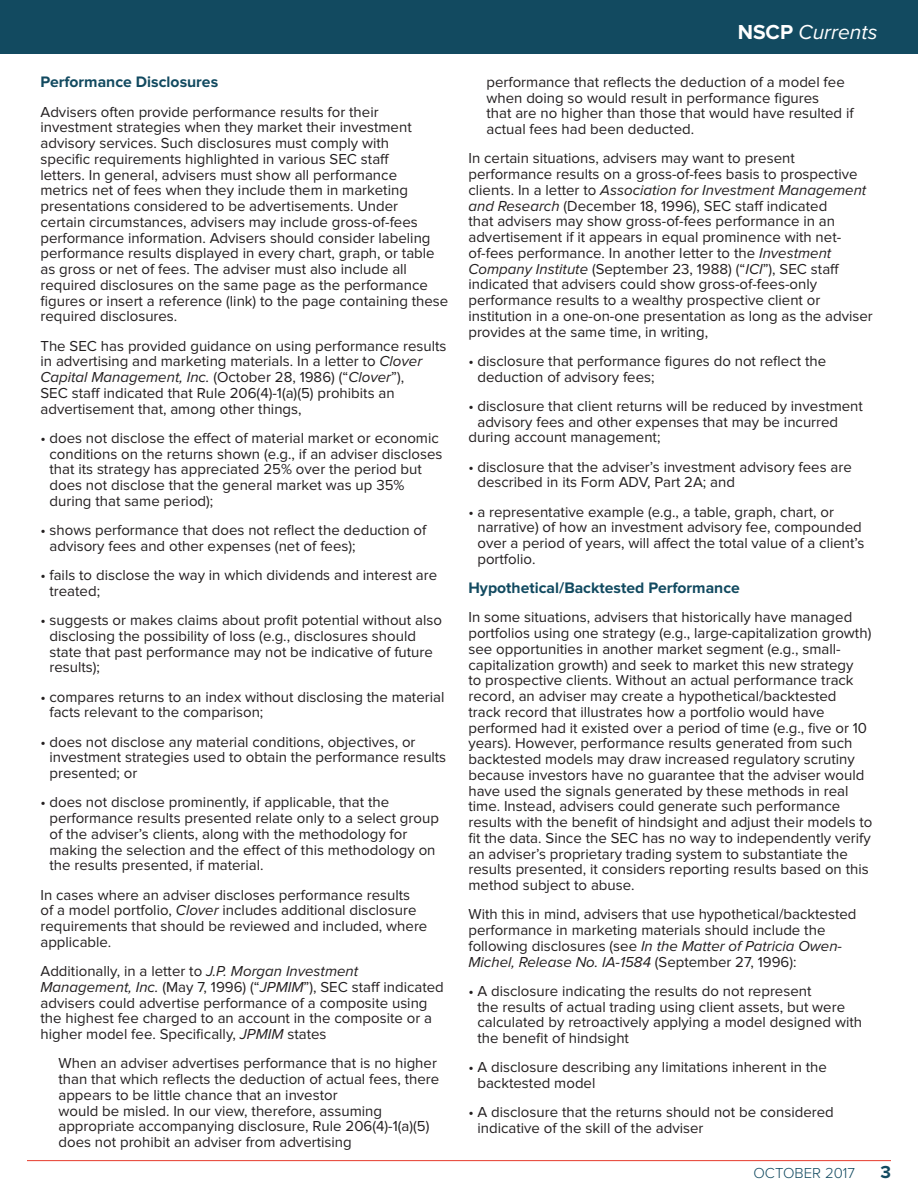
<style>
.page{position:relative;width:918px;height:1188px;background:#fff}
.page>*{position:absolute;margin:0;border:0;box-sizing:border-box;transform-origin:0 0}
.t1{font:italic 21px "Proxima Nova";color:#fff}
.t2{font:700 18px "Proxima Nova";color:#124a60}
.t3{font:700 15.75px "Proxima Nova";color:#124a60}
.t4{font:15px/15.8px "Proxima Nova";color:#231f20}
.t5{font:300 15px "Proxima Nova";color:#124a60}
.s1{font-style:italic}
.s2{font-weight:700;font-style:normal}
</style>
<div class="page">
<div style="left:0;top:0;width:918px;height:53px;background:#124a60"></div>
<hr style="left:27px;top:1160px;width:864px;height:1px;background:#e73b2c">
<p class="t3" style="left:40px;top:73px;width:179px">Performance Disclosures</p>
<p class="t4" style="left:40px;top:104px;width:409px">Advisers often provide performance results for their investment strategies when they market their investment advisory services. Such disclosures must comply with<br>specific requirements highlighted in various SEC staff<br>letters. In general, advisers must show all performance metrics net of fees when they include them in marketing presentations considered to be advertisements. Under<br>certain circumstances, advisers may include gross-of-fees performance information. Advisers should consider labeling performance results displayed in every chart, graph, or table as gross or net of fees. The adviser must also include all required disclosures on the same page as the performance figures or insert a reference (link) to the page containing these required disclosures.</p>
<p class="t4" style="left:40px;top:338px;width:407px">The SEC has provided guidance on using performance results in advertising and marketing materials. In a letter to <span class="s1">Clover Capital Management, Inc.</span> (October 28, 1986) (“<span class="s1">Clover</span>”),<br>SEC staff indicated that Rule 206(4)-1(a)(5) prohibits an advertisement that, among other things,</p>
<p class="t4" style="left:50px;top:430px;width:395px;text-indent:-9px">• does not disclose the effect of material market or economic conditions on the returns shown (e.g., if an adviser discloses that its strategy has appreciated 25% over the period but does not disclose that the general market was up 35% during that same period);</p>
<p class="t4" style="left:50px;top:523px;width:378px;text-indent:-9px">• shows performance that does not reflect the deduction of advisory fees and other expenses (net of fees);</p>
<p class="t4" style="left:50px;top:568px;width:389px;text-indent:-9px">• fails to disclose the way in which dividends and interest are treated;</p>
<p class="t4" style="left:50px;top:613px;width:394px;text-indent:-9px">• suggests or makes claims about profit potential without also disclosing the possibility of loss (e.g., disclosures should state that past performance may not be indicative of future results);</p>
<p class="t4" style="left:50px;top:689px;width:396px;text-indent:-9px">• compares returns to an index without disclosing the material facts relevant to the comparison;</p>
<p class="t4" style="left:50px;top:734px;width:398px;text-indent:-9px">• does not disclose any material conditions, objectives, or investment strategies used to obtain the performance results presented; or</p>
<p class="t4" style="left:50px;top:795px;width:391px;text-indent:-9px">• does not disclose prominently, if applicable, that the performance results presented relate only to a select group of the adviser’s clients, along with the methodology for making the selection and the effect of this methodology on the results presented, if material.</p>
<p class="t4" style="left:40px;top:887px;width:388px">In cases where an adviser discloses performance results<br>of a model portfolio, <span class="s1">Clover</span> includes additional disclosure requirements that should be reviewed and included, where applicable.</p>
<p class="t4" style="left:40px;top:964px;width:405px">Additionally, in a letter to <span class="s1">J.P. Morgan Investment Management, Inc.</span> (May 7, 1996) (“<span class="s1">JPMIM</span>”), SEC staff indicated advisers could advertise performance of a composite using the highest fee charged to an account in the composite or a higher model fee. Specifically, <span class="s1">JPMIM</span> states</p>
<p class="t4" style="left:58px;top:1056px;width:382px">When an adviser advertises performance that is no higher than that which reflects the deduction of actual fees, there appears to be little chance that an investor<br>would be misled. In our view, therefore, assuming appropriate accompanying disclosure, Rule 206(4)-1(a)(5) does not prohibit an adviser from advertising</p>
<h1 class="t1" style="left:738px;top:20px;width:141px"><span class="s2">NSCP</span> Currents</h1>
<p class="t4" style="left:486px;top:74px;width:369px">performance that reflects the deduction of a model fee when doing so would result in performance figures<br>that are no higher than those that would have resulted if actual fees had been deducted.</p>
<p class="t4" style="left:468px;top:151px;width:406px">In certain situations, advisers may want to present performance results on a gross-of-fees basis to prospective clients. In a letter to <span class="s1">Association for Investment Management and Research</span> (December 18, 1996), SEC staff indicated<br>that advisers may show gross-of-fees performance in an advertisement if it appears in equal prominence with net&shy;of-fees performance. In another letter to the <span class="s1">Investment Company Institute</span> (September 23, 1988) (“<span class="s1">ICI</span>”), SEC staff indicated that advisers could show gross-of-fees-only performance results to a wealthy prospective client or institution in a one-on-one presentation as long as the adviser provides at the same time, in writing,</p>
<p class="t4" style="left:477px;top:353px;width:350px;text-indent:-9px">• disclosure that performance figures do not reflect the deduction of advisory fees;</p>
<p class="t4" style="left:468px;top:398px;width:396px">• disclosure that client returns will be reduced by investment</p>
<p class="t4" style="left:477px;top:414px;width:362px">advisory fees and other expenses that may be incurred</p>
<p class="t4" style="left:468px;top:430px;width:194px">during account management;</p>
<p class="t4" style="left:477px;top:459px;width:376px;text-indent:-9px">• disclosure that the adviser’s investment advisory fees are described in its Form ADV, Part 2A; and</p>
<p class="t4" style="left:477px;top:504px;width:389px;text-indent:-9px">• a representative example (e.g., a table, graph, chart, or narrative) of how an investment advisory fee, compounded over a period of years, will affect the total value of a client’s portfolio.</p>
<p class="t3" style="left:468px;top:579px;width:273px">Hypothetical/Backtested Performance</p>
<p class="t4" style="left:468px;top:610px;width:406px">In some situations, advisers that historically have managed portfolios using one strategy (e.g., large-capitalization growth) see opportunities in another market segment (e.g., small&shy;capitalization growth) and seek to market this new strategy<br>to prospective clients. Without an actual performance track record, an adviser may create a hypothetical/backtested track record that illustrates how a portfolio would have performed had it existed over a period of time (e.g., five or 10 years). However, performance results generated from such backtested models may draw increased regulatory scrutiny because investors have no guarantee that the adviser would have used the signals generated by these methods in real time. Instead, advisers could generate such performance results with the benefit of hindsight and adjust their models to fit the data. Since the SEC has no way to independently verify an adviser’s proprietary trading system to substantiate the results presented, it considers reporting results based on this method subject to abuse.</p>
<p class="t4" style="left:468px;top:907px;width:390px">With this in mind, advisers that use hypothetical/backtested performance in marketing materials should include the following disclosures (see <span class="s1">In the Matter of Patricia Owen-Michel, Release No. IA-1584</span> (September 27, 1996):</p>
<p class="t4" style="left:477px;top:983px;width:386px;text-indent:-9px">• A disclosure indicating the results do not represent<br>the results of actual trading using client assets, but were calculated by retroactively applying a model designed with the benefit of hindsight</p>
<p class="t4" style="left:477px;top:1060px;width:351px;text-indent:-9px">• A disclosure describing any limitations inherent in the backtested model</p>
<p class="t4" style="left:477px;top:1105px;width:358px;text-indent:-9px">• A disclosure that the returns should not be considered indicative of the skill of the adviser</p>
<p class="t5" style="left:754px;top:1165px;width:103px">OCTOBER 2017</p>
<p class="t2" style="left:880px;top:1162px;width:12px">3</p>
</div>
